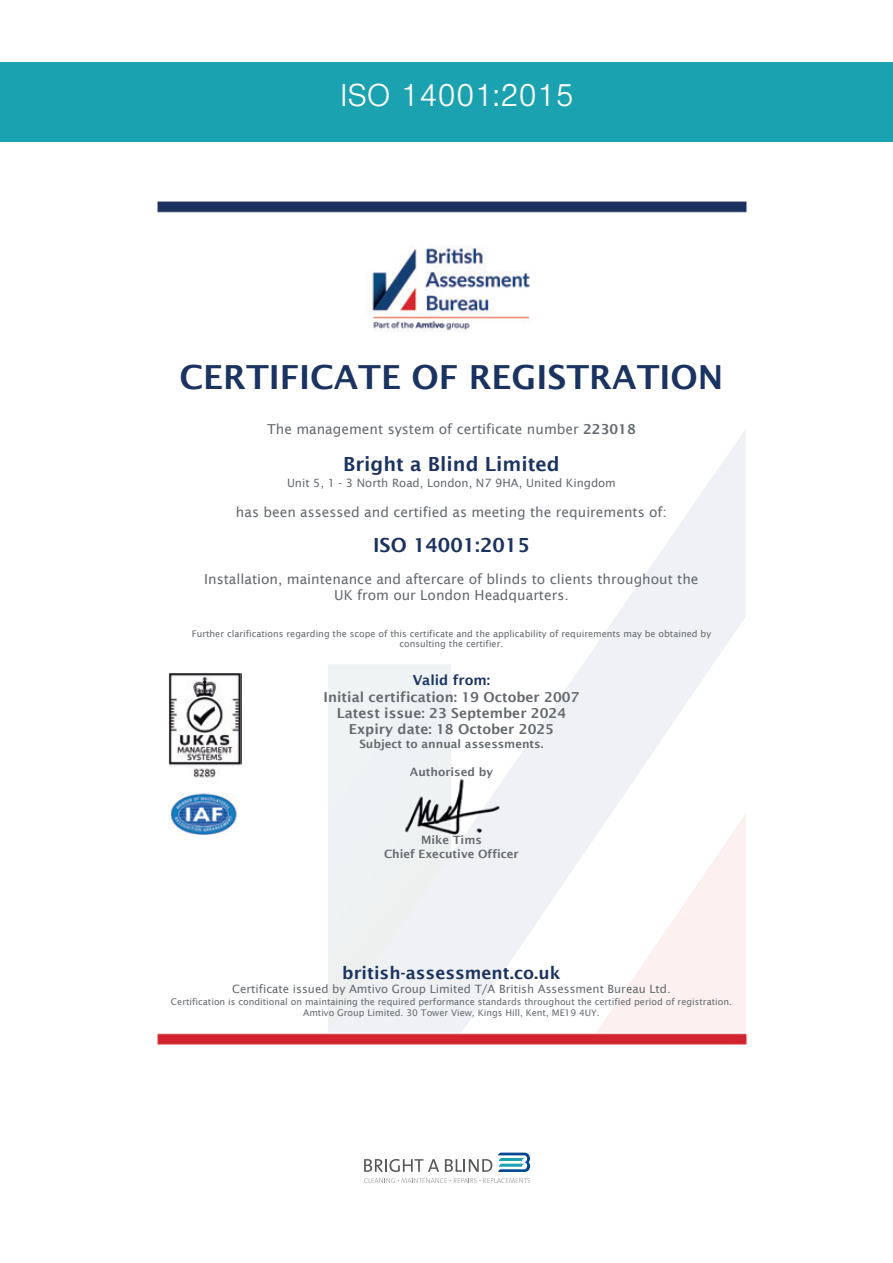
<style>
.page{position:relative;width:893px;height:1263px;background:#fff}
.page>*{position:absolute;margin:0;border:0;box-sizing:border-box;transform-origin:0 0}
.t1{font:600 33.15px "Lucida Sans";color:#1b3361}
.t2{font:300 33px "Nimbus San";color:#fff}
.t3{font:600 19.5px "Lucida Sans";color:#1b3361}
.t4{font:600 17.25px "Lucida Sans";color:#1b3361}
.t5{font:13.8px/16.4px "Lucida Sans";color:#656a6e;text-align:center}
.t6{font:600 13.8px/16.4px "Lucida Sans";color:#656a6e;text-align:center}
.t7{font:600 13.8px "Lucida Sans";color:#1b3361}
.t8{font:11.4px "Lucida Sans";color:#656a6e}
.t9{font:600 11.4px/13.8px "Lucida Sans";color:#656a6e;text-align:center}
.t10{font:9.15px/10.4px "Lucida Sans";color:#656a6e;text-align:center}
.s1{font-weight:600}
</style>
<div class="page">
<img style="left:157px;top:201px;width:590px;height:844px">
<img style="left:366px;top:245px;width:171px;height:86px">
<img style="left:168px;top:673px;width:73px;height:162px">
<img style="left:402px;top:779px;width:99px;height:55px">
<div style="left:0;top:62px;width:893px;height:80px;background:#1ba2b0"></div>
<svg style="left:364px;top:1159px;width:75px;height:13px"></svg>
<svg style="left:445px;top:1159px;width:47px;height:13px"></svg>
<svg style="left:364px;top:1178px;width:166px;height:5px"></svg>
<svg style="left:498px;top:1152px;width:32px;height:20px"></svg>
<h2 class="t2" style="left:340px;top:78px;width:235px">ISO 14001:2015</h2>
<h1 class="t1" style="left:179px;top:358px;width:545px">CERTIFICATE OF REGISTRATION</h1>
<h3 class="t5" style="left:267px;top:420px;width:370px">The management system of certificate number <span class="s1">223018</span></h3>
<h3 class="t3" style="left:343px;top:453px;width:218px">Bright a Blind Limited</h3>
<p class="t8" style="left:287px;top:476px;width:330px">Unit 5, 1 - 3 North Road, London, N7 9HA, United Kingdom</p>
<h3 class="t5" style="left:236px;top:504px;width:432px">has been assessed and certified as meeting the requirements of:</h3>
<h3 class="t3" style="left:373px;top:534px;width:158px">ISO 14001:2015</h3>
<h3 class="t5" style="left:204px;top:571px;width:496px">Installation, maintenance and aftercare of blinds to clients throughout the<br>UK from our London Headquarters.</h3>
<p class="t10" style="left:192px;top:628px;width:521px">Further clarifications regarding the scope of this certificate and the applicability of requirements may be obtained by consulting the certifier.</p>
<h3 class="t7" style="left:413px;top:673px;width:79px">Valid from:</h3>
<h3 class="t6" style="left:324px;top:689px;width:257px">Initial certification: 19 October 2007<br>Latest issue: 23 September 2024<br>Expiry date: 18 October 2025</h3>
<p class="t9" style="left:359px;top:737px;width:186px">Subject to annual assessments.</p>
<p class="t9" style="left:410px;top:765px;width:85px">Authorised by</p>
<p class="t9" style="left:384px;top:833px;width:136px">Mike Tims<br>Chief Executive Officer</p>
<h3 class="t4" style="left:342px;top:962px;width:220px">british-assessment.co.uk</h3>
<p class="t8" style="left:232px;top:982px;width:440px">Certificate issued by Amtivo Group Limited T/A British Assessment Bureau Ltd.</p>
<p class="t10" style="left:171px;top:997px;width:563px">Certification is conditional on maintaining the required performance standards throughout the certified period of registration.<br>Amtivo Group Limited. 30 Tower View, Kings Hill, Kent, ME19 4UY.</p>
</div>
